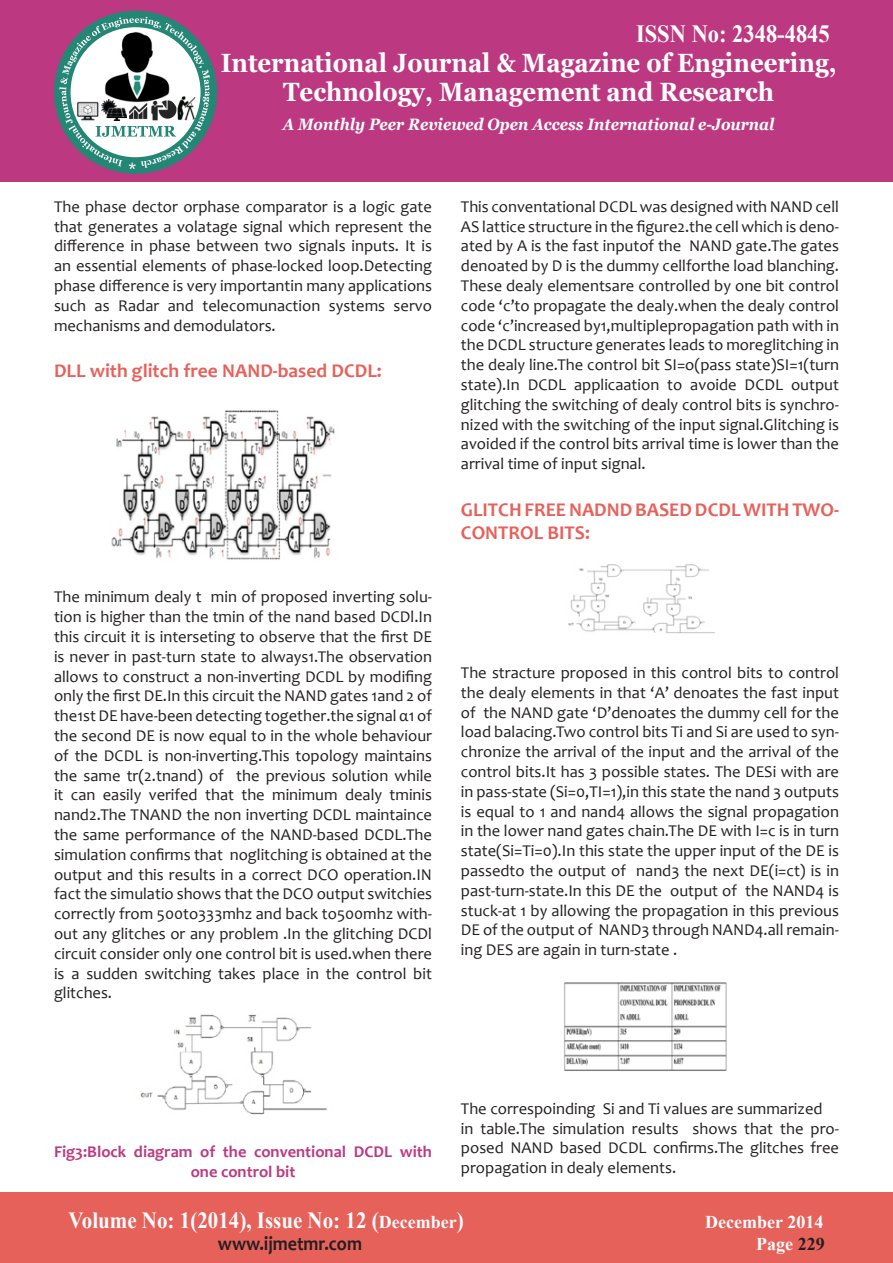
<style>
.page{position:relative;width:893px;height:1263px;background:#fff}
.page>*{position:absolute;margin:0;border:0;box-sizing:border-box;transform-origin:0 0}
.t1{font:700 26.4px "Georgia";color:#fff;scale:.91 1}
.t2{font:700 24.75px "Times New Roman";color:#fff;scale:.91 1}
.t3{font:700 23.1px "Times New Roman";color:#fff;scale:.91 1}
.t4{font:700 19.8px "Candara";color:#231f20;scale:.91 1}
.t5{font:700 19.5px/23.4px "Candara";color:#e7615b}
.t6{font:700 18px "Times New Roman";color:#fff}
.t7{font:16.5px/19.8px "Candara";color:#231f20;text-align:justify}
.t8{font:700 16.5px/19.8px "Candara";color:#bc3981;text-align:center}
.t9{font:italic 700 16.5px "Georgia";color:#fff;scale:.91 1}
.s1{font-size:18px}
.s2{color:#231f20}
</style>
<div class="page">
<div style="left:0;top:1193px;width:893px;height:70px;background:#e7615b"></div>
<div style="left:0;top:0;width:893px;height:182px;background:#bc3981"></div>
<div style="left:54px;top:11px;width:163px;height:163px;background:#248675;border-radius:50%"></div>
<svg style="left:59px;top:15px;width:151px;height:154px"></svg>
<img style="left:150px;top:99px;width:27px;height:23px">
<img style="left:102px;top:31px;width:72px;height:74px">
<img style="left:75px;top:101px;width:25px;height:21px">
<img style="left:102px;top:99px;width:25px;height:21px">
<img style="left:111px;top:410px;width:224px;height:150px">
<img style="left:140px;top:1014px;width:187px;height:101px">
<img style="left:568px;top:564px;width:147px;height:70px">
<img style="left:564px;top:982px;width:163px;height:89px">
<p class="t2" style="left:636px;top:16px;width:214px">ISSN No: 2348-4845</p>
<p class="t1" style="left:221px;top:46px;width:678px">International Journal &amp; Magazine of Engineering,</p>
<p class="t1" style="left:283px;top:75px;width:541px">Technology, Management and Research</p>
<p class="t9" style="left:283px;top:113px;width:542px">A Monthly Peer Reviewed Open Access International e-Journal</p>
<p class="t7" style="left:54px;top:196px;width:380px">The phase dector orphase comparator is a logic gate that generates a volatage signal which represent the difference in phase between two signals inputs. It is an essential elements of phase-locked loop.Detecting phase difference is very importantin many applications such as Radar and telecomunaction systems servo mechanisms and demodulators.</p>
<p class="t5" style="left:54px;top:359px;width:329px">DLL with glitch free NAND-based DCDL:</p>
<p class="t7" style="left:54px;top:587px;width:380px">The minimum dealy t min of proposed inverting solu&shy;tion is higher than the tmin of the nand based DCDl.In this circuit it is interseting to observe that the first DE is never in past-turn state to always1.The observation allows to construct a non-inverting DCDL by modifing only the first DE.In this circuit the NAND gates 1and 2 of the1st DE have-been detecting together.the signal α1 of the second DE is now equal to in the whole behaviour of the DCDL is non-inverting.This topology maintains the same tr(2.tnand) of the previous solution while it can easily verifed that the minimum dealy tminis nand2.The TNAND the non inverting DCDL maintaince the same performance of the NAND-based DCDL.The simulation confirms that noglitching is obtained at the output and this results in a correct DCO operation.IN fact the simulatio shows that the DCO output switchies correctly from 500to333mhz and back to500mhz with&shy;out any glitches or any problem .In the glitching DCDl circuit consider only one control bit is used.when there is a sudden switching takes place in the control bit glitches.</p>
<p class="t7" style="left:461px;top:196px;width:380px">This conventational DCDL was designed with NAND cell AS lattice structure in the figure2.the cell which is deno&shy;ated by A is the fast inputof the NAND gate.The gates denoated by D is the dummy cellforthe load blanching.<br>These dealy elementsare controlled by one bit control code ‘c’to propagate the dealy.when the dealy control code ‘c’increased by1,multiplepropagation path with in the DCDL structure generates leads to moreglitching in the dealy line.The control bit SI=o(pass state)SI=1(turn state).In DCDL applicaation to avoide DCDL output glitching the switching of dealy control bits is synchro&shy;nized with the switching of the input signal.Glitching is avoided if the control bits arrival time is lower than the arrival time of input signal.</p>
<p class="t5" style="left:461px;top:498px;width:380px">GLITCH FREE NADND BASED DCDL WITH TWO-<br>CONTROL BITS:</p>
<p class="t7" style="left:461px;top:663px;width:380px">The stracture proposed in this control bits to control the dealy elements in that ‘A’ denoates the fast input of the NAND gate ‘D’denoates the dummy cell for the load balacing.Two control bits Ti and Si are used to syn&shy;chronize the arrival of the input and the arrival of the control bits.It has 3 possible states. The DESi with are in pass-state (Si=0,TI=1),in this state the nand 3 outputs is equal to 1 and nand4 allows the signal propagation in the lower nand gates chain.The DE with I=c is in turn state(Si=Ti=0).In this state the upper input of the DE is passedto the output of nand3 the next DE(i=ct) is in past-turn-state.In this DE the output of the NAND4 is stuck-at 1 by allowing the propagation in this previous DE of the output of NAND3 through NAND4.all remain&shy;ing DES are again in turn-state .</p>
<p class="t7" style="left:461px;top:1098px;width:363px">The correspoinding Si and Ti values are summarized</p>
<p class="t7" style="left:461px;top:1118px;width:380px">in table.The simulation results shows that the pro&shy;posed NAND based DCDL confirms.The glitches free propagation in dealy elements.</p>
<p class="t8" style="left:54px;top:1141px;width:380px">Fig3:Block diagram of the conventional DCDL with one control bit</p>
<p class="t3" style="left:69px;top:1204px;width:436px">Volume No: 1(2014), Issue No: 12 (<span class="s1">December</span>)</p>
<p class="t6" style="left:705px;top:1210px;width:120px">December 2014</p>
<p class="t4" style="left:218px;top:1231px;width:160px">www.ijmetmr.com</p>
<p class="t6" style="left:756px;top:1231px;width:70px">Page <span class="s2">229</span></p>
</div>
